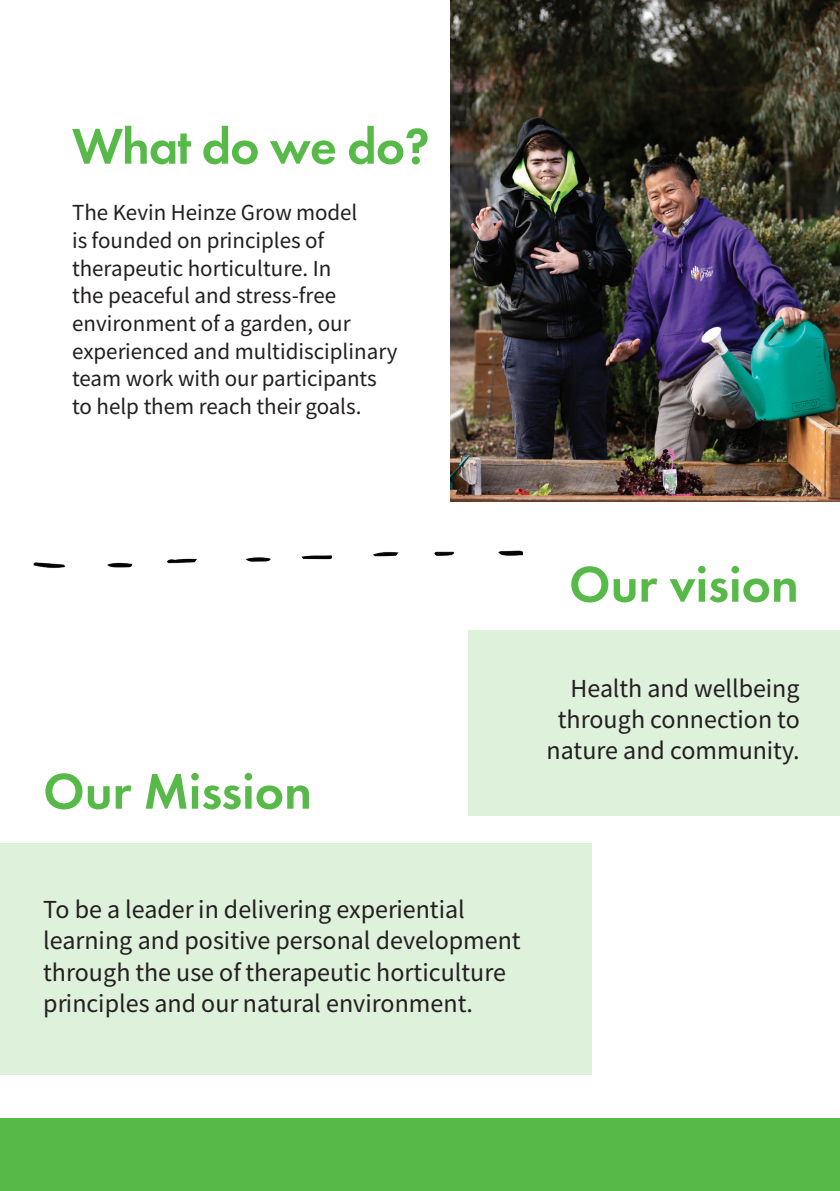
<style>
.page{position:relative;width:840px;height:1191px;background:#fff}
.page>*{position:absolute;margin:0;border:0;box-sizing:border-box;transform-origin:0 0}
.t1{font:600 52px "Futura PT";color:#57ba48}
.t2{font:600 52px "Futura PT";letter-spacing:-.02em;color:#57ba48}
.t3{font:26px/31.2px "Source Sans Variable";color:#231f20;text-align:right}
.t4{font:23px/27.6px "Source Sans Variable";color:#231f20}
</style>
<div class="page">
<img style="left:450px;top:0;width:389px;height:502px">
<div style="left:468px;top:630px;width:371px;height:185px;background:#def1db"></div>
<div style="left:0;top:843px;width:590px;height:231px;background:#def1db"></div>
<div style="left:0;top:1119px;width:839px;height:72px;background:#57ba48"></div>
<img style="left:33px;top:550px;width:489px;height:18px">
<h1 class="t2" style="left:72px;top:114px;width:359px">What do we do?</h1>
<p class="t4" style="left:72px;top:199px;width:327px">The Kevin Heinze Grow model<br>is founded on principles of therapeutic horticulture. In<br>the peaceful and stress-free environment of a garden, our experienced and multidisciplinary team work with our participants to help them reach their goals.</p>
<h1 class="t1" style="left:43px;top:758px;width:270px">Our Mission</h1>
<h1 class="t1" style="left:568px;top:552px;width:231px">Our vision</h1>
<p class="t3" style="left:546px;top:673px;width:254px">Health and wellbeing through connection to nature and community.</p>
<p class="t3" style="left:43px;top:894px;width:478px;text-align:left">To be a leader in delivering experiential learning and positive personal development through the use of therapeutic horticulture principles and our natural environment.</p>
</div>
